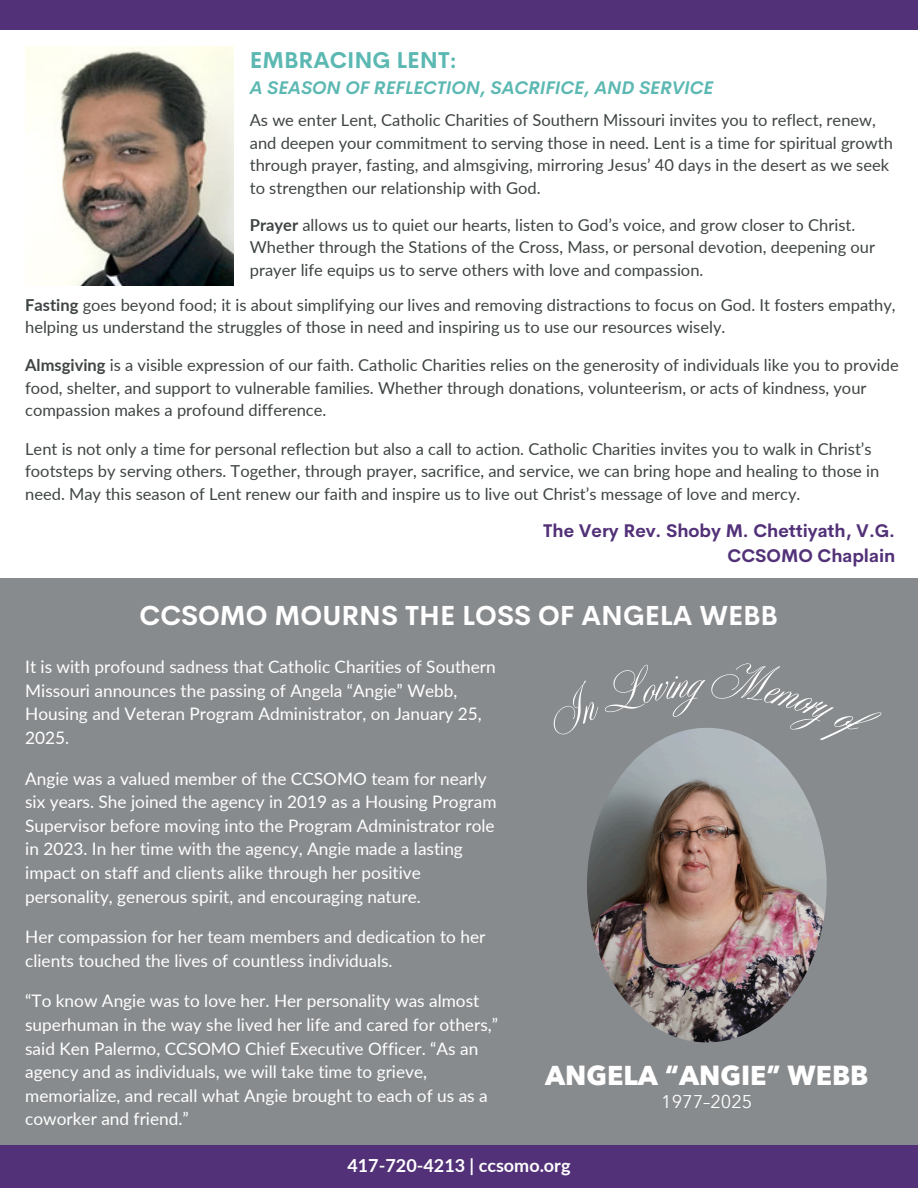
<style>
.page{position:relative;width:918px;height:1188px;background:#fff}
.page>*{position:absolute;margin:0;border:0;box-sizing:border-box;transform-origin:0 0}
.t1{font:700 27px "Cerebri Sans";color:#fff}
.t2{font:27px "Avenir Next Thai Modern Xtra Bd";color:#fff}
.t3{font:700 22.5px "Cerebri Sans";color:#5cb8b2}
.t4{font:18.15px "Avenir Next Thai Modern";color:#fff}
.t5{font:700 18px/24.8px "Cerebri Sans";color:#523178;text-align:right}
.t6{font:italic 700 18px "Cerebri Sans";color:#5cb8b2}
.t7{font:700 18px "Lato";color:#fff}
.t8{font:17.25px/23.7px "Lato";color:#fff}
.t9{font:16.5px/22.5px "Lato";color:#3f4444}
.s1{font-weight:700}
</style>
<div class="page">
<div style="left:0;top:0;width:918px;height:29px;background:#523178"></div>
<div style="left:0;top:1145px;width:918px;height:43px;background:#523178"></div>
<div style="left:0;top:578px;width:918px;height:567px;background:#888b8d"></div>
<img style="left:587px;top:728px;width:240px;height:314px;border-radius:50%">
<img style="left:25px;top:47px;width:208px;height:238px">
<svg style="left:635px;top:728px;width:143px;height:31px"></svg>
<h3 class="t3" style="left:250px;top:46px;width:208px">EMBRACING LENT:</h3>
<p class="t6" style="left:250px;top:76px;width:465px">A SEASON OF REFLECTION, SACRIFICE, AND SERVICE</p>
<p class="t9" style="left:250px;top:109px;width:645px">As we enter Lent, Catholic Charities of Southern Missouri invites you to reflect, renew, and deepen your commitment to serving those in need. Lent is a time for spiritual growth through prayer, fasting, and almsgiving, mirroring Jesus’ 40 days in the desert as we seek to strengthen our relationship with God.</p>
<p class="t9" style="left:250px;top:213px;width:627px"><span class="s1">Prayer</span> allows us to quiet our hearts, listen to God’s voice, and grow closer to Christ.<br>Whether through the Stations of the Cross, Mass, or personal devotion, deepening our prayer life equips us to serve others with love and compassion.</p>
<p class="t9" style="left:25px;top:293px;width:872px"><span class="s1">Fasting</span> goes beyond food; it is about simplifying our lives and removing distractions to focus on God. It fosters empathy, helping us understand the struggles of those in need and inspiring us to use our resources wisely.</p>
<p class="t9" style="left:25px;top:354px;width:875px"><span class="s1">Almsgiving</span> is a visible expression of our faith. Catholic Charities relies on the generosity of individuals like you to provide food, shelter, and support to vulnerable families. Whether through donations, volunteerism, or acts of kindness, your compassion makes a profound difference.</p>
<p class="t9" style="left:25px;top:437px;width:856px">Lent is not only a time for personal reflection but also a call to action. Catholic Charities invites you to walk in Christ’s footsteps by serving others. Together, through prayer, sacrifice, and service, we can bring hope and healing to those in need. May this season of Lent renew our faith and inspire us to live out Christ’s message of love and mercy.</p>
<p class="t5" style="left:543px;top:519px;width:354px">The Very Rev. Shoby M. Chettiyath, V.G.<br>CCSOMO Chaplain</p>
<p class="t1" style="left:140px;top:598px;width:640px">CCSOMO MOURNS THE LOSS OF ANGELA WEBB</p>
<p class="t8" style="left:25px;top:655px;width:472px">It is with profound sadness that Catholic Charities of Southern Missouri announces the passing of Angela “Angie” Webb, Housing and Veteran Program Administrator, on January 25, 2025.</p>
<p class="t8" style="left:25px;top:766px;width:473px">Angie was a valued member of the CCSOMO team for nearly six years. She joined the agency in 2019 as a Housing Program Supervisor before moving into the Program Administrator role in 2023. In her time with the agency, Angie made a lasting impact on staff and clients alike through her positive personality, generous spirit, and encouraging nature.</p>
<p class="t8" style="left:25px;top:925px;width:462px">Her compassion for her team members and dedication to her clients touched the lives of countless individuals.</p>
<h4 class="t8" style="left:25px;top:989px;width:474px">“To know Angie was to love her. Her personality was almost superhuman in the way she lived her life and cared for others,” said Ken Palermo, CCSOMO Chief Executive Officer. “As an agency and as individuals, we will take time to grieve, memorialize, and recall what Angie brought to each of us as a coworker and friend.”</h4>
<p class="t2" style="left:545px;top:1054px;width:325px">ANGELA “ANGIE” WEBB</p>
<p class="t4" style="left:661px;top:1087px;width:93px">1977–2025</p>
<p class="t7" style="left:347px;top:1154px;width:225px">417-720-4213 | ccsomo.org</p>
</div>
